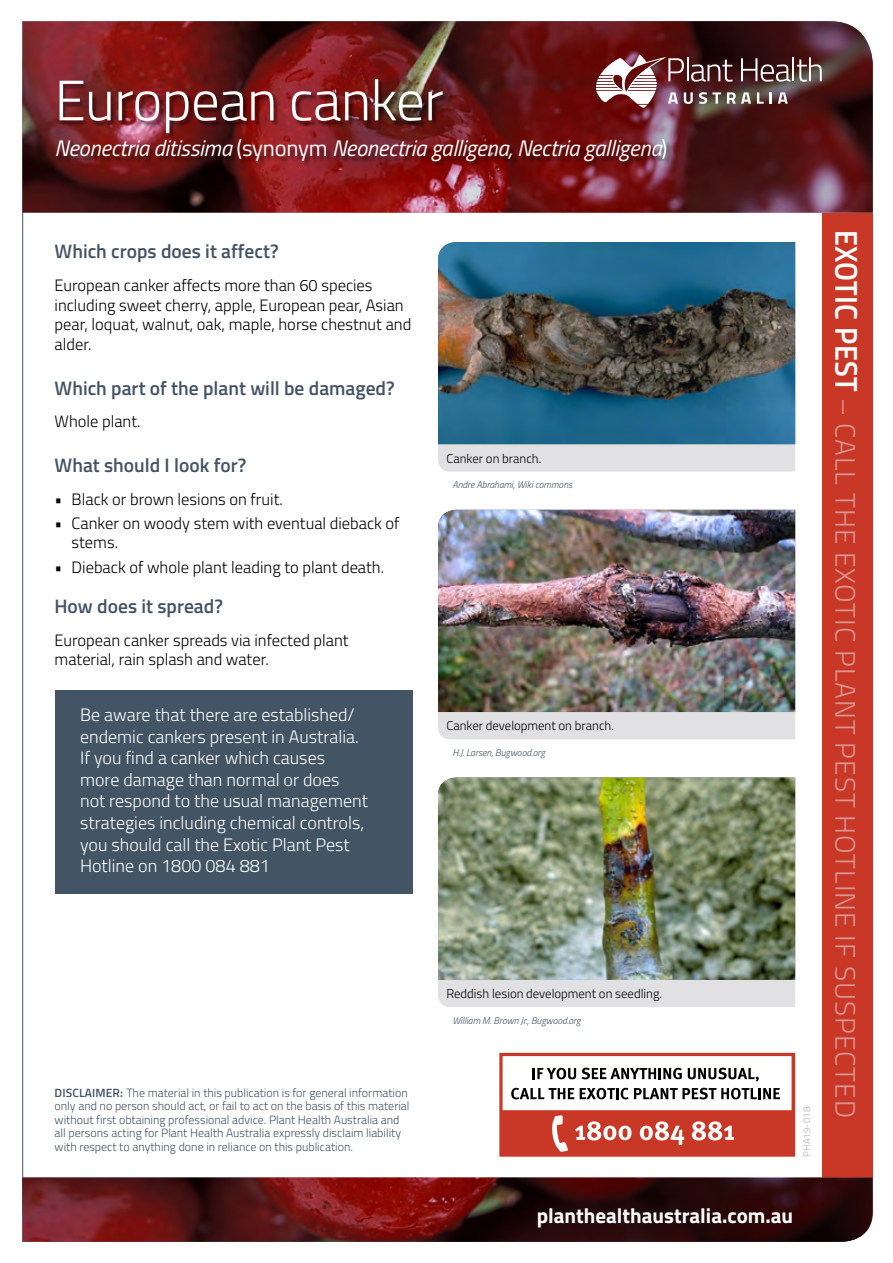
<style>
.page{position:relative;width:893px;height:1263px;background:#fff}
.page>*{position:absolute;margin:0;border:0;box-sizing:border-box;transform-origin:0 0}
.t1{font:300 57px "Titillium";letter-spacing:-.01em;color:#fff}
.t2{font:300 28.2px "Titillium";letter-spacing:.035em;color:#d99693}
.t3{font:italic 22.5px "Titillium";letter-spacing:-.01em;color:#fff}
.t4{font:700 21px "Titillium";color:#fff}
.t5{font:600 19.5px "Titillium";color:#435465}
.t6{font:300 18px/21.6px "Titillium";color:#fff}
.t7{font:300 16.5px/19.8px "Titillium";color:#000}
.t8{font:300 12.75px "Titillium";color:#000}
.t9{font:300 12px/13.5px "Titillium";color:#435465}
.t10{font:italic 300 9.75px "Titillium";letter-spacing:-.005em;color:#435465}
.t11{font:9.75px "Titillium";color:#bcbec0}
.s1{font-style:normal}
.s2{font-weight:600}
.s3{font-family:"Titillium Semibold Upright";font-weight:400;font-size:31.5px;color:#fff}
</style>
<div class="page">
<img style="left:22px;top:21px;width:851px;height:192px">
<div style="left:822px;top:213px;width:51px;height:964px;background:#c93726"></div>
<svg style="left:499px;top:1053px;width:296px;height:104px"></svg>
<hr style="left:792px;top:57px;width:2px;height:24px;background:#fff">
<svg style="left:797px;top:57px;width:25px;height:25px"></svg>
<svg style="left:596px;top:55px;width:194px;height:53px"></svg>
<svg style="left:22px;top:1178px;width:850px;height:64px;background:#4b1112"></svg>
<img style="left:438px;top:242px;width:357px;height:202px">
<svg style="left:438px;top:444px;width:357px;height:28px;background:#dfdfe2"></svg>
<img style="left:438px;top:510px;width:357px;height:202px">
<div style="left:438px;top:712px;width:357px;height:27px;background:#e1e0e3"></div>
<img style="left:438px;top:777px;width:357px;height:203px">
<div style="left:438px;top:980px;width:357px;height:27px;background:#e1e0e3"></div>
<div style="left:55px;top:690px;width:357px;height:204px;background:#435465"></div>
<div style="left:57px;top:80px;width:615px;height:88px;background:#000;opacity:.5"></div>
<h1 class="t1" style="left:55px;top:59px;width:390px">European canker</h1>
<h3 class="t3" style="left:55px;top:132px;width:614px">Neonectria ditissima <span class="s1">(synonym</span> Neonectria galligena, Nectria galligena<span class="s1">)</span></h3>
<p class="t5" style="left:55px;top:237px;width:226px">Which crops does it affect?</p>
<p class="t7" style="left:55px;top:274px;width:358px">European canker affects more than 60 species including sweet cherry, apple, European pear, Asian pear, loquat, walnut, oak, maple, horse chestnut and alder.</p>
<p class="t5" style="left:55px;top:373px;width:342px">Which part of the plant will be damaged?</p>
<p class="t7" style="left:55px;top:411px;width:87px">Whole plant.</p>
<p class="t5" style="left:55px;top:451px;width:193px">What should I look for?</p>
<p class="t7" style="left:55px;top:488px;width:230px">• Black or brown lesions on fruit.</p>
<p class="t7" style="left:72px;top:512px;width:330px;text-indent:-17px">• Canker on woody stem with eventual dieback of stems.</p>
<p class="t7" style="left:55px;top:556px;width:331px">• Dieback of whole plant leading to plant death.</p>
<p class="t5" style="left:55px;top:591px;width:170px">How does it spread?</p>
<p class="t7" style="left:55px;top:629px;width:295px">European canker spreads via infected plant material, rain splash and water.</p>
<p class="t6" style="left:80px;top:703px;width:289px">Be aware that there are established/ endemic cankers present in Australia.<br>If you find a canker which causes more damage than normal or does not respond to the usual management strategies including chemical controls, you should call the Exotic Plant Pest Hotline on 1800 084 881</p>
<p class="t9" style="left:55px;top:1085px;width:356px"><span class="s2">DISCLAIMER:</span> The material in this publication is for general information only and no person should act, or fail to act on the basis of this material without first obtaining professional advice. Plant Health Australia and all persons acting for Plant Health Australia expressly disclaim liability with respect to anything done in reliance on this publication.</p>
<p class="t8" style="left:446px;top:449px;width:96px">Canker on branch.</p>
<p class="t10" style="left:452px;top:478px;width:121px">Andre Abrahami, Wiki commons</p>
<p class="t8" style="left:446px;top:716px;width:169px">Canker development on branch.</p>
<p class="t10" style="left:452px;top:745px;width:94px">H.J. Larsen, Bugwood.org</p>
<p class="t8" style="left:446px;top:984px;width:217px">Reddish lesion development on seedling.</p>
<p class="t10" style="left:452px;top:1013px;width:130px">William M. Brown Jr., Bugwood.org</p>
<p class="t11" style="left:799px;top:1157px;width:51px;rotate:-90deg">PHA19-018</p>
<p class="t4" style="left:537px;top:1200px;width:258px">planthealthaustralia.com.au</p>
<h2 class="t2" style="left:866px;top:230px;width:889px;rotate:90deg"><span class="s3">EXOTIC PEST</span> – CALL THE EXOTIC PLANT PEST HOTLINE IF SUSPECTED</h2>
</div>
